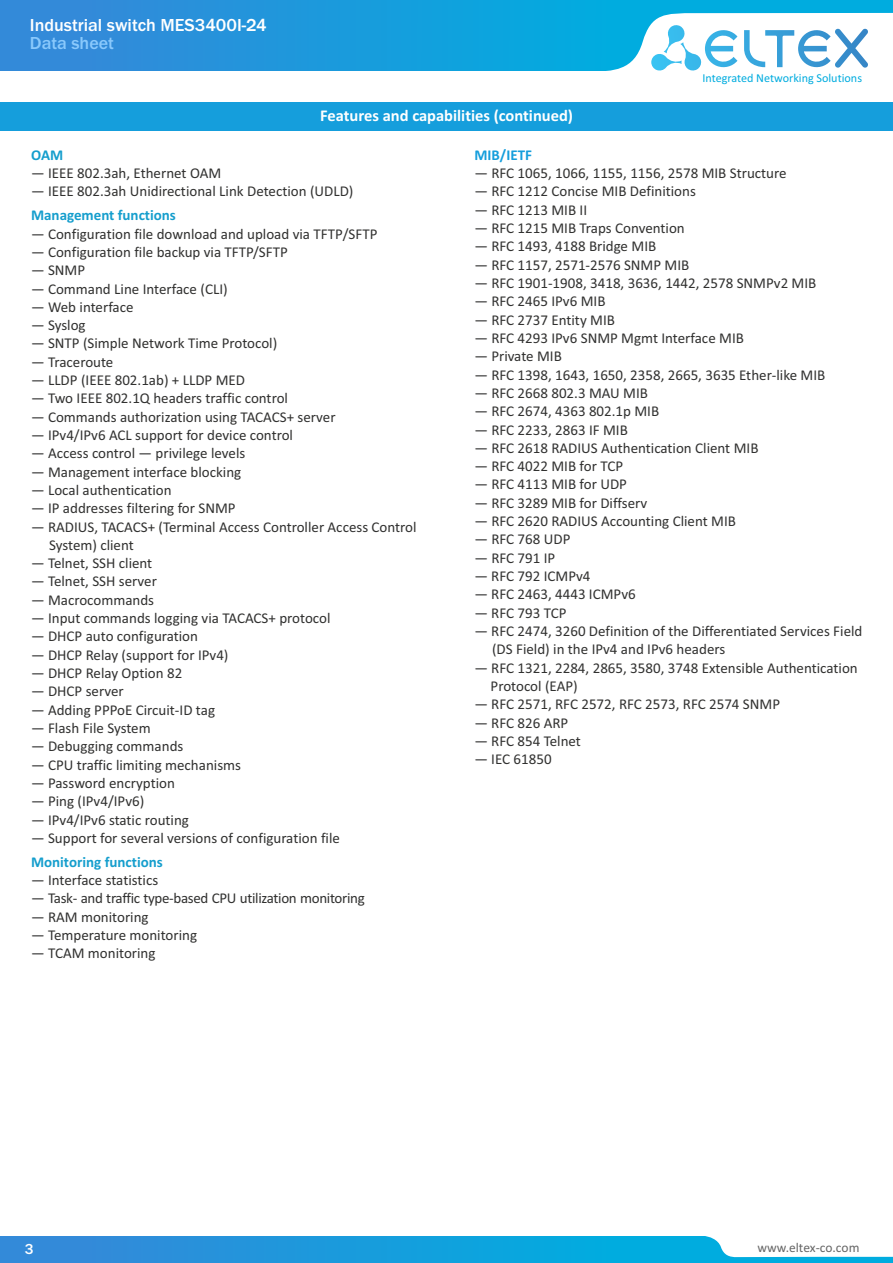
<style>
.page{position:relative;width:893px;height:1263px;background:#fff}
.page>*{position:absolute;margin:0;border:0;box-sizing:border-box;transform-origin:0 0}
.t1{font:500 18px "Franklin Gothic";color:#fff}
.t2{font:500 18px "Franklin Gothic";color:#8ac9fc}
.t3{font:700 16.5px "Calibri";color:#fff}
.t4{font:15px/18.3px "Calibri";color:#313130}
.t5{font:15px "Calibri";letter-spacing:-.025em;color:#313130}
.t6{font:700 15px "Calibri";color:#159ecd}
.t7{font:700 15px "Calibri";color:#159edc}
.t8{font:500 15px "Franklin Gothic";color:#fff}
.t9{font:13.5px "Calibri";color:#666}
.t10{font:12.15px "Calibri";color:#00acdf}
</style>
<div class="page">
<div style="left:0;top:0;width:893px;height:71px;background:linear-gradient(to right,#3489d9,#00b4e0)"></div>
<svg style="left:589px;top:13px;width:304px;height:58px"></svg>
<div style="left:0;top:102px;width:893px;height:29px;background:#159edc"></div>
<div style="left:0;top:1236px;width:893px;height:27px;background:linear-gradient(to right,#3489d9,#00b4e0)"></div>
<svg style="left:703px;top:1236px;width:190px;height:21px"></svg>
<p class="t1" style="left:30px;top:19px;width:238px">Industrial switch MES3400I-24</p>
<p class="t2" style="left:30px;top:36px;width:86px">Data sheet</p>
<p class="t3" style="left:320px;top:108px;width:254px">Features and capabilities (continued)</p>
<p class="t10" style="left:702px;top:73px;width:161px">Integrated Networking Solutions</p>
<p class="t6" style="left:31px;top:149px;width:34px">OAM</p>
<p class="t4" style="left:31px;top:165px;width:192px">— IEEE 802.3ah, Ethernet OAM</p>
<p class="t4" style="left:31px;top:184px;width:324px">— IEEE 802.3ah Unidirectional Link Detection (UDLD)</p>
<p class="t6" style="left:31px;top:209px;width:146px">Management functions</p>
<p class="t4" style="left:31px;top:226px;width:348px">— Configuration file download and upload via TFTP/SFTP</p>
<p class="t4" style="left:31px;top:244px;width:258px">— Configuration file backup via TFTP/SFTP</p>
<p class="t4" style="left:31px;top:262px;width:56px">— SNMP</p>
<p class="t4" style="left:31px;top:281px;width:198px">— Command Line Interface (CLI)</p>
<p class="t4" style="left:31px;top:299px;width:104px">— Web interface</p>
<p class="t4" style="left:31px;top:317px;width:56px">— Syslog</p>
<p class="t4" style="left:31px;top:335px;width:248px">— SNTP (Simple Network Time Protocol)</p>
<p class="t4" style="left:31px;top:354px;width:84px">— Traceroute</p>
<p class="t4" style="left:31px;top:372px;width:216px">— LLDP (IEEE 802.1ab) + LLDP MED</p>
<p class="t4" style="left:31px;top:390px;width:258px">— Two IEEE 802.1Q headers traffic control</p>
<p class="t4" style="left:31px;top:409px;width:306px">— Commands authorization using TACACS+ server</p>
<p class="t4" style="left:31px;top:427px;width:264px">— IPv4/IPv6 ACL support for device control</p>
<p class="t4" style="left:31px;top:445px;width:216px">— Access control — privilege levels</p>
<p class="t4" style="left:31px;top:464px;width:212px">— Management interface blocking</p>
<p class="t4" style="left:31px;top:482px;width:142px">— Local authentication</p>
<p class="t4" style="left:31px;top:500px;width:206px">— IP addresses filtering for SNMP</p>
<p class="t4" style="left:49px;top:519px;width:369px;text-indent:-18px">— RADIUS, TACACS+ (Terminal Access Controller Access Control<br>System) client</p>
<p class="t4" style="left:31px;top:555px;width:123px">— Telnet, SSH client</p>
<p class="t4" style="left:31px;top:574px;width:127px">— Telnet, SSH server</p>
<p class="t4" style="left:31px;top:592px;width:125px">— Macrocommands</p>
<p class="t4" style="left:31px;top:610px;width:301px">— Input commands logging via TACACS+ protocol</p>
<p class="t4" style="left:31px;top:628px;width:169px">— DHCP auto configuration</p>
<p class="t4" style="left:31px;top:647px;width:199px">— DHCP Relay (support for IРv4)</p>
<p class="t4" style="left:31px;top:665px;width:153px">— DHCP Relay Option 82</p>
<p class="t4" style="left:31px;top:683px;width:94px">— DHCP server</p>
<p class="t4" style="left:31px;top:702px;width:185px">— Adding PPPoE Circuit-ID tag</p>
<p class="t4" style="left:31px;top:720px;width:121px">— Flash File System</p>
<p class="t4" style="left:31px;top:738px;width:154px">— Debugging commands</p>
<p class="t4" style="left:31px;top:757px;width:212px">— CPU traffic limiting mechanisms</p>
<p class="t4" style="left:31px;top:775px;width:145px">— Password encryption</p>
<p class="t4" style="left:31px;top:793px;width:115px">— Ping (IPv4/IPv6)</p>
<p class="t4" style="left:31px;top:812px;width:159px">— IPv4/IPv6 static routing</p>
<p class="t4" style="left:31px;top:830px;width:310px">— Support for several versions of configuration file</p>
<p class="t6" style="left:31px;top:855px;width:133px">Monitoring functions</p>
<p class="t4" style="left:31px;top:872px;width:129px">— Interface statistics</p>
<p class="t5" style="left:31px;top:892px;width:335px">— Task- and traffic type-based CPU utilization monitoring</p>
<p class="t4" style="left:31px;top:909px;width:119px">— RAM monitoring</p>
<p class="t4" style="left:31px;top:927px;width:168px">— Temperature monitoring</p>
<p class="t4" style="left:31px;top:945px;width:126px">— TCAM monitoring</p>
<p class="t7" style="left:474px;top:149px;width:59px">MIB/IETF</p>
<p class="t4" style="left:474px;top:165px;width:314px">— RFC 1065, 1066, 1155, 1156, 2578 MIB Structure</p>
<p class="t4" style="left:474px;top:184px;width:223px">— RFC 1212 Concise MIB Definitions</p>
<p class="t4" style="left:474px;top:202px;width:114px">— RFC 1213 MIB II</p>
<p class="t4" style="left:474px;top:220px;width:212px">— RFC 1215 MIB Traps Convention</p>
<p class="t4" style="left:474px;top:238px;width:183px">— RFC 1493, 4188 Bridge MIB</p>
<p class="t4" style="left:474px;top:257px;width:216px">— RFC 1157, 2571-2576 SNMP MIB</p>
<p class="t4" style="left:474px;top:275px;width:343px">— RFC 1901-1908, 3418, 3636, 1442, 2578 SNMPv2 MIB</p>
<p class="t4" style="left:474px;top:293px;width:133px">— RFC 2465 IPv6 MIB</p>
<p class="t4" style="left:474px;top:312px;width:142px">— RFC 2737 Entity MIB</p>
<p class="t4" style="left:474px;top:330px;width:271px">— RFC 4293 IPv6 SNMP Mgmt Interface MIB</p>
<p class="t4" style="left:474px;top:348px;width:89px">— Private MIB</p>
<p class="t4" style="left:474px;top:367px;width:352px">— RFC 1398, 1643, 1650, 2358, 2665, 3635 Ether-like MIB</p>
<p class="t4" style="left:474px;top:385px;width:175px">— RFC 2668 802.3 MAU MIB</p>
<p class="t4" style="left:474px;top:403px;width:186px">— RFC 2674, 4363 802.1p MIB</p>
<p class="t4" style="left:474px;top:422px;width:155px">— RFC 2233, 2863 IF MIB</p>
<p class="t4" style="left:474px;top:440px;width:286px">— RFC 2618 RADIUS Authentication Client MIB</p>
<p class="t4" style="left:474px;top:458px;width:150px">— RFC 4022 MIB for TCP</p>
<p class="t4" style="left:474px;top:476px;width:154px">— RFC 4113 MIB for UDP</p>
<p class="t4" style="left:474px;top:495px;width:174px">— RFC 3289 MIB for Diffserv</p>
<p class="t4" style="left:474px;top:513px;width:263px">— RFC 2620 RADIUS Accounting Client MIB</p>
<p class="t4" style="left:474px;top:531px;width:98px">— RFC 768 UDP</p>
<p class="t4" style="left:474px;top:550px;width:82px">— RFC 791 IP</p>
<p class="t4" style="left:474px;top:568px;width:118px">— RFC 792 ICMPv4</p>
<p class="t4" style="left:474px;top:586px;width:163px">— RFC 2463, 4443 ICMPv6</p>
<p class="t4" style="left:474px;top:605px;width:94px">— RFC 793 TCP</p>
<p class="t4" style="left:492px;top:623px;width:372px;text-indent:-18px">— RFC 2474, 3260 Definition of the Differentiated Services Field (DS Field) in the IPv4 and IРv6 headers</p>
<p class="t4" style="left:491px;top:660px;width:369px;text-indent:-16px">— RFC 1321, 2284, 2865, 3580, 3748 Extensible Authentication<br>Protocol (EAP)</p>
<p class="t4" style="left:474px;top:696px;width:307px">— RFC 2571, RFC 2572, RFC 2573, RFC 2574 SNMP</p>
<p class="t4" style="left:474px;top:715px;width:96px">— RFC 826 ARP</p>
<p class="t4" style="left:474px;top:733px;width:108px">— RFC 854 Telnet</p>
<p class="t4" style="left:474px;top:751px;width:79px">— IEC 61850</p>
<p class="t8" style="left:25px;top:1243px;width:10px">3</p>
<p class="t9" style="left:757px;top:1242px;width:103px">www.eltex-co.com</p>
</div>
